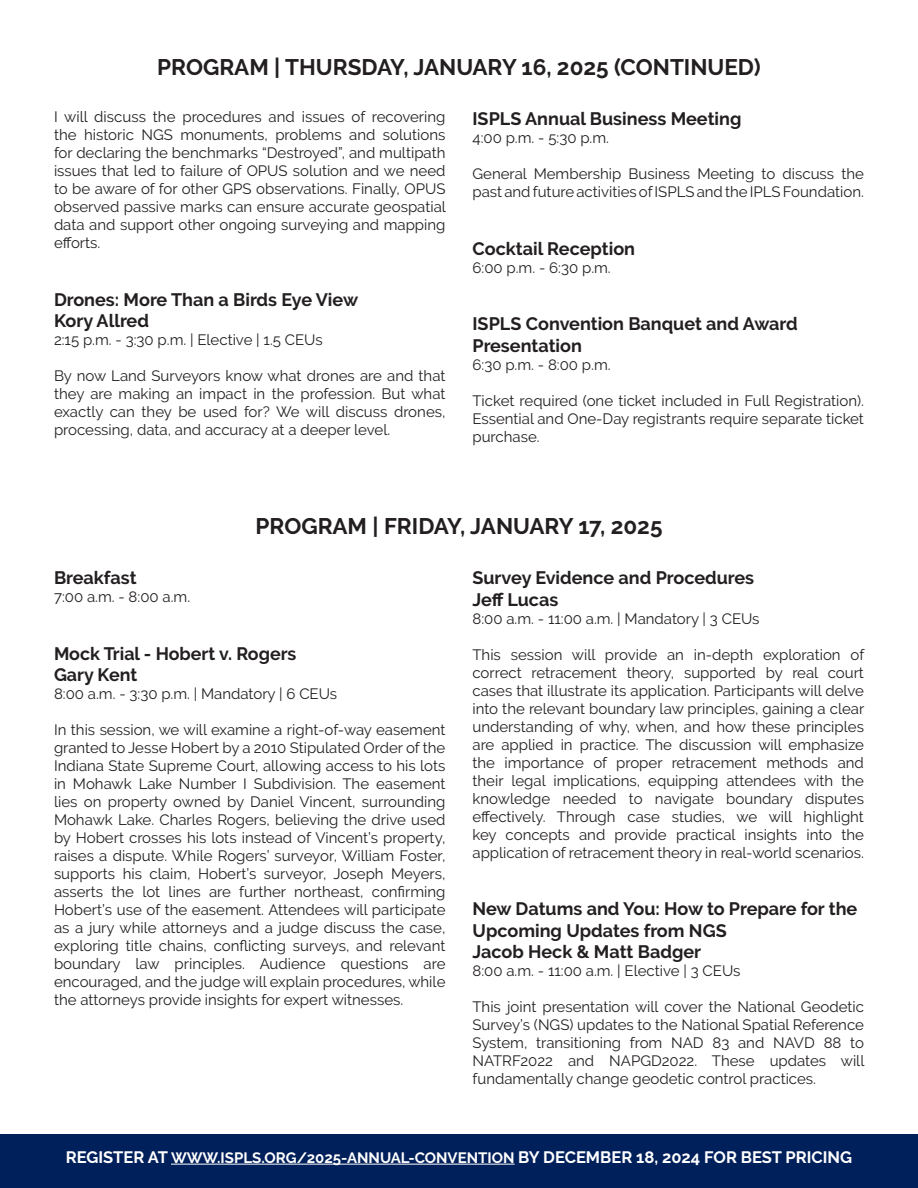
<style>
.page{position:relative;width:918px;height:1188px;background:#fff}
.page>*{position:absolute;margin:0;border:0;box-sizing:border-box;transform-origin:0 0}
.t1{font:700 22.5px "Raleway";color:#231f20}
.Session_Title{font:700 18px/21.6px "Raleway";color:#231f20}
.Body_bold{font:700 18px/21.6px "Raleway";color:#231f20}
.Body{font:700 18px "Raleway";color:#231f20}
.t2{font:700 16.5px "Raleway";color:#fff}
.Body-2{font:15px/18px "Raleway";color:#231f20;text-align:justify}
.Session_Title-2{font:15px/18px "Raleway";color:#231f20;text-align:justify}
.s1{font-size:15px}
</style>
<div class="page">
<div style="left:0;top:1134px;width:918px;height:54px;background:#00205b"></div>
<hr style="left:171px;top:1164px;width:344px;height:1px;background:#fff">
<p class="t1" style="left:157px;top:54px;width:605px">PROGRAM | THURSDAY, JANUARY 16, 2025 (CONTINUED)</p>
<p class="Body-2" style="left:54px;top:108px;width:393px">I will discuss the procedures and issues of recovering the historic NGS monuments, problems and solutions for declaring the benchmarks “Destroyed”, and multipath issues that led to failure of OPUS solution and we need to be aware of for other GPS observations. Finally, OPUS observed passive marks can ensure accurate geospatial data and support other ongoing surveying and mapping efforts.</p>
<p class="Body" style="left:54px;top:289px;width:306px">Drones: More Than a Birds Eye View</p>
<p class="Body" style="left:54px;top:311px;width:97px">Kory Allred</p>
<p class="Body-2" style="left:54px;top:331px;width:270px">2:15 p.m. - 3:30 p.m. | Elective | 1.5 CEUs</p>
<p class="Body-2" style="left:54px;top:367px;width:393px">By now Land Surveyors know what drones are and that they are making an impact in the profession. But what exactly can they be used for? We will discuss drones, processing, data, and accuracy at a deeper level.</p>
<p class="Session_Title" style="left:472px;top:108px;width:270px">ISPLS Annual Business Meeting</p>
<p class="Body-2" style="left:472px;top:129px;width:138px">4:00 p.m. - 5:30 p.m.</p>
<p class="Body-2" style="left:472px;top:165px;width:393px">General Membership Business Meeting to discuss the past and future activities of ISPLS and the IPLS Foundation.</p>
<p class="Session_Title" style="left:472px;top:237px;width:164px">Cocktail Reception</p>
<p class="Body-2" style="left:472px;top:258px;width:140px">6:00 p.m. - 6:30 p.m.</p>
<p class="Session_Title" style="left:472px;top:313px;width:327px">ISPLS Convention Banquet and Award<br>Presentation</p>
<p class="Session_Title-2" style="left:472px;top:355px;width:140px">6:30 p.m. - 8:00 p.m.</p>
<p class="Session_Title-2" style="left:472px;top:391px;width:393px">Ticket required (one ticket included in Full Registration).<br>Essential and One-Day registrants require separate ticket purchase.</p>
<p class="t1" style="left:256px;top:513px;width:408px">PROGRAM | FRIDAY, JANUARY 17, 2025</p>
<p class="Session_Title" style="left:54px;top:567px;width:84px">Breakfast</p>
<p class="Session_Title-2" style="left:54px;top:588px;width:138px">7:00 a.m. - 8:00 a.m.</p>
<p class="Body_bold" style="left:54px;top:642px;width:244px">Mock Trial - Hobert v. Rogers</p>
<p class="Body_bold" style="left:54px;top:664px;width:85px">Gary Kent</p>
<p class="Body-2" style="left:54px;top:685px;width:285px">8:00 a.m. - 3:30 p.m. | Mandatory | 6 CEUs</p>
<p class="Body-2" style="left:54px;top:721px;width:393px">In this session, we will examine a right-of-way easement granted to Jesse Hobert by a 2010 Stipulated Order of the Indiana State Supreme Court, allowing access to his lots in Mohawk Lake Number I Subdivision. The easement lies on property owned by Daniel Vincent, surrounding Mohawk Lake. Charles Rogers, believing the drive used by Hobert crosses his lots instead of Vincent’s property, raises a dispute. While Rogers’ surveyor, William Foster, supports his claim, Hobert’s surveyor, Joseph Meyers, asserts the lot lines are further northeast, confirming Hobert’s use of the easement. Attendees will participate as a jury while attorneys and a judge discuss the case, exploring title chains, conflicting surveys, and relevant boundary law principles. Audience questions are encouraged, and the judge will explain procedures, while the attorneys provide insights for expert witnesses.</p>
<p class="Session_Title" style="left:472px;top:567px;width:283px">Survey Evidence and Procedures</p>
<p class="Body_bold" style="left:472px;top:588px;width:87px">Jeff Lucas</p>
<p class="Body-2" style="left:472px;top:609px;width:289px">8:00 a.m. - 11:00 a.m. | Mandatory | 3 CEUs</p>
<p class="Body-2" style="left:472px;top:645px;width:393px">This session will provide an in-depth exploration of correct retracement theory, supported by real court cases that illustrate its application. Participants will delve into the relevant boundary law principles, gaining a clear understanding of why, when, and how these principles are applied in practice. The discussion will emphasize the importance of proper retracement methods and their legal implications, equipping attendees with the knowledge needed to navigate boundary disputes effectively. Through case studies, we will highlight key concepts and provide practical insights into the application of retracement theory in real-world scenarios.</p>
<p class="Body_bold" style="left:472px;top:898px;width:386px">New Datums and You: How to Prepare for the<br>Upcoming Updates from NGS</p>
<p class="Body_bold" style="left:472px;top:941px;width:230px">Jacob Heck &amp; Matt Badger</p>
<p class="Body-2" style="left:472px;top:962px;width:270px">8:00 a.m. - 11:00 a.m. | Elective | 3 CEUs</p>
<p class="Body-2" style="left:472px;top:998px;width:393px">This joint presentation will cover the National Geodetic Survey’s (NGS) updates to the National Spatial Reference System, transitioning from NAD 83 and NAVD 88 to NATRF2022 and NAPGD2022. These updates will fundamentally change geodetic control practices.</p>
<p class="t2" style="left:66px;top:1148px;width:788px">REGISTER AT <span class="s1">WWW.ISPLS.ORG/2025-ANNUAL-CONVENTION</span> BY DECEMBER 18, 2024 FOR BEST PRICING</p>
</div>
